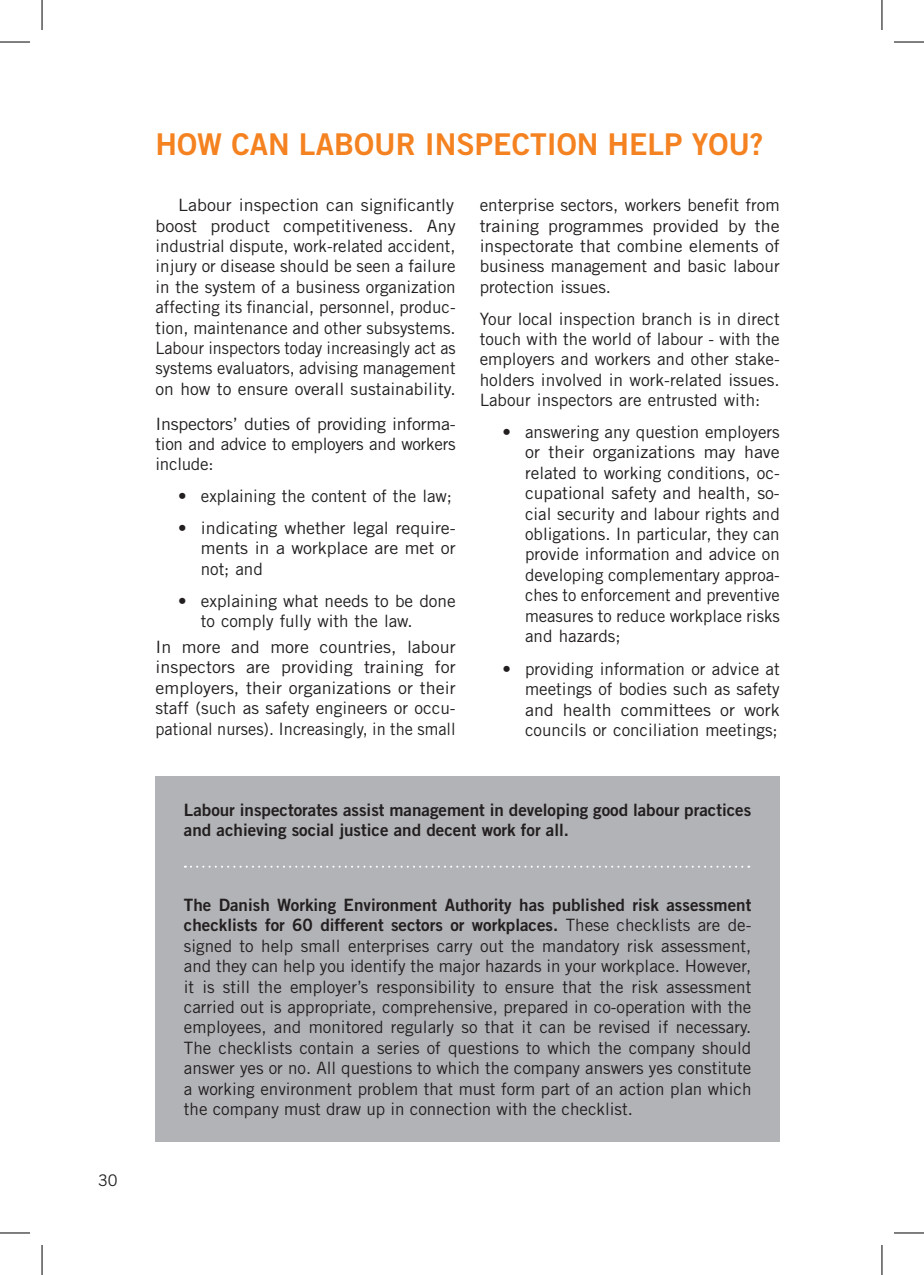
<style>
.page{position:relative;width:924px;height:1275px;background:#fff}
.page>*{position:absolute;margin:0;border:0;box-sizing:border-box;transform-origin:0 0}
.t1{font:30px "Trade Gothic LT Std Bd 2";color:#f58220}
.t2{font:17px/20.4px "Trade Gothic LT Std";color:#231f20;text-align:justify}
.t3{font:17px/20.4px "Trade Gothic LT Std";color:#231f20;text-align:justify;scale:1.05 1}
.t4{font:17px/20.4px "Trade Gothic LT Std Bd 2";color:#231f20}
.t5{font:16px "Trade Gothic LT Std";color:#231f20}
.s1{font-family:"Trade Gothic LT Std"}
</style>
<div class="page">
<div style="left:155px;top:776px;width:624px;height:366px;background:#b2b3b7"></div>
<svg style="left:185px;top:865px;width:564px;height:2px"></svg>
<hr style="left:0;top:42px;width:30px;height:1px;background:#000">
<hr style="left:893px;top:42px;width:30px;height:1px;background:#000">
<hr style="left:0;top:1232px;width:30px;height:1px;background:#000">
<hr style="left:893px;top:1232px;width:30px;height:1px;background:#000">
<hr style="left:42px;top:0;width:1px;height:30px;background:#000">
<hr style="left:42px;top:1245px;width:1px;height:30px;background:#000">
<hr style="left:881px;top:0;width:1px;height:30px;background:#000">
<hr style="left:881px;top:1245px;width:1px;height:30px;background:#000">
<p class="t5" style="left:98px;top:1170px;width:21px">30</p>
<h1 class="t1" style="left:155px;top:126px;width:96px">How can</h1>
<h1 class="t1" style="left:299px;top:126px;width:19px">labo</h1>
<h1 class="t1" style="left:374px;top:126px;width:137px">ur inspection</h1>
<h1 class="t1" style="left:607px;top:126px;width:19px">hel</h1>
<h1 class="t1" style="left:664px;top:126px;width:101px">p you?</h1>
<p class="t3" style="left:155px;top:195px;width:287px;text-indent:23px">Labour inspection can significantly boost product competitiveness. Any industrial dispute, work-related accident, injury or disease should be seen a failure in the system of a business organization affecting its financial, personnel, produc&shy;tion, maintenance and other subsystems.<br>Labour inspectors today increasingly act as systems evaluators, advising management on how to ensure overall sustainability.</p>
<p class="t3" style="left:155px;top:413px;width:287px">Inspectors’ duties of providing informa&shy;tion and advice to employers and workers include:</p>
<p class="t2" style="left:178px;top:486px;width:275px">• explaining the content of the law;</p>
<p class="t2" style="left:201px;top:517px;width:256px;text-indent:-23px">• indicating whether legal require&shy;ments in a workplace are met or not; and</p>
<p class="t2" style="left:201px;top:590px;width:256px;text-indent:-23px">• explaining what needs to be done to comply fully with the law.</p>
<p class="t3" style="left:155px;top:636px;width:287px">In more and more countries, labour inspectors are providing training for employers, their organizations or their staff (such as safety engineers or occu&shy;pational nurses). Increasingly, in the small</p>
<p class="t2" style="left:479px;top:195px;width:301px">enterprise sectors, workers benefit from training programmes provided by the inspectorate that combine elements of business management and basic labour protection issues.</p>
<p class="t2" style="left:479px;top:308px;width:301px">Your local inspection branch is in direct touch with the world of labour - with the employers and workers and other stake&shy;holders involved in work-related issues.<br>Labour inspectors are entrusted with:</p>
<p class="t2" style="left:525px;top:421px;width:256px;text-indent:-23px">• answering any question employers or their organizations may have related to working conditions, oc&shy;cupational safety and health, so&shy;cial security and labour rights and obligations. In particular, they can provide information and advice on developing complementary approa&shy;ches to enforcement and preventive measures to reduce workplace risks and hazards;</p>
<p class="t2" style="left:525px;top:658px;width:256px;text-indent:-23px">• providing information or advice at meetings of bodies such as safety and health committees or work councils or conciliation meetings;</p>
<p class="t4" style="left:184px;top:799px;width:568px">Labour inspectorates assist management in developing good labour practices and achieving social justice and decent work for all.</p>
<p class="t4" style="left:184px;top:894px;width:568px">The Danish Working Environment Authority has published risk assessment checklists for 60 different sectors or workplaces. <span class="s1">These checklists are de-</span></p>
<p class="t2" style="left:184px;top:935px;width:569px">signed to help small enterprises carry out the mandatory risk assessment, and they can help you identify the major hazards in your workplace. However, it is still the employer’s responsibility to ensure that the risk assessment carried out is appropriate, comprehensive, prepared in co-operation with the employees, and monitored regularly so that it can be revised if necessary.<br>The checklists contain a series of questions to which the company should answer yes or no. All questions to which the company answers yes constitute a working environment problem that must form part of an action plan which the company must draw up in connection with the checklist.</p>
</div>
